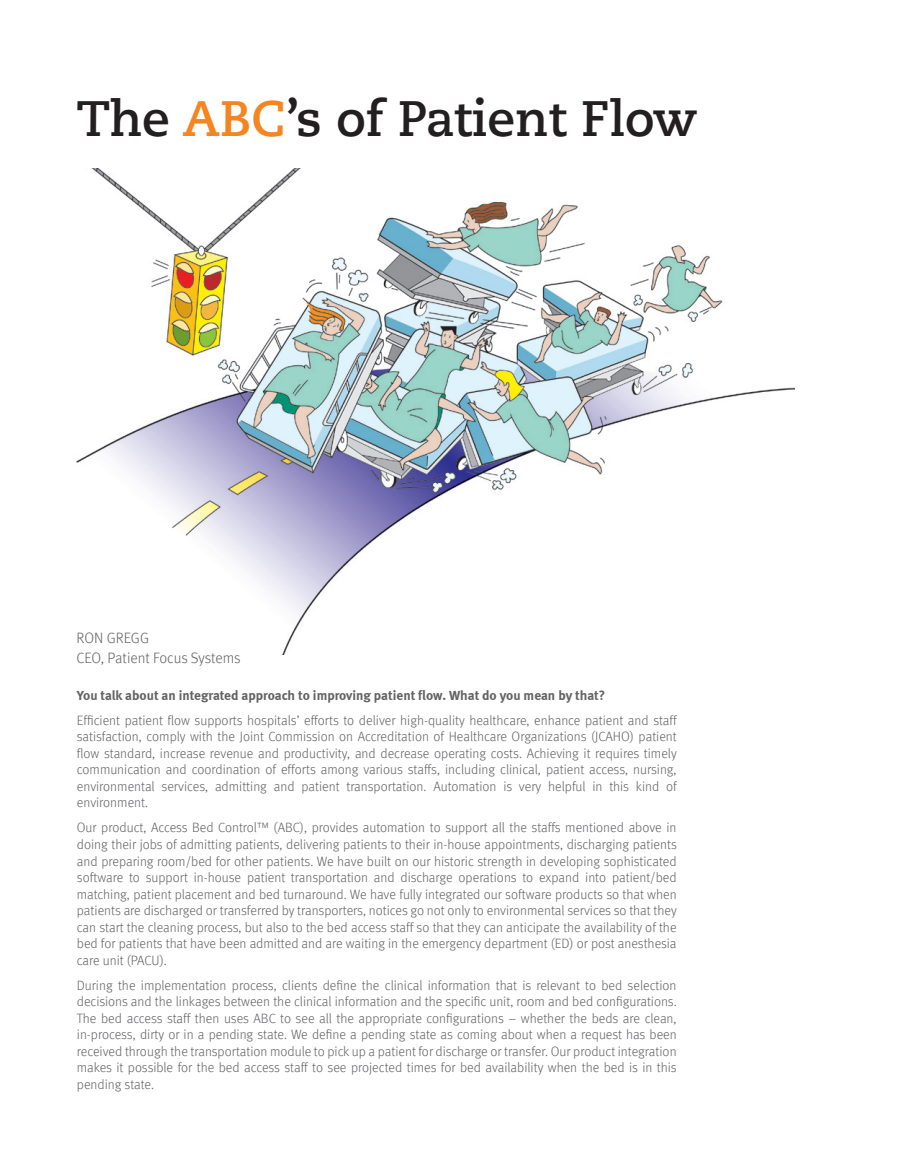
<style>
.page{position:relative;width:918px;height:1175px;background:#fff}
.page>*{position:absolute;margin:0;border:0;box-sizing:border-box;transform-origin:0 0}
.t1{font:49.5px "Caecilia Bold Os F";color:#231f20}
.t2{font:15px "Meta Light LF";letter-spacing:-.005em;color:#636366}
.t3{font:300 13.5px/16.5px "Meta";color:#636366;text-align:justify}
.t4{font:700 13.5px "Meta";color:#636366}
.s1{color:#f58520}
</style>
<div class="page">
<img style="left:76px;top:168px;width:719px;height:486px">
<p class="t1" style="left:77px;top:89px;width:622px">The <span class="s1">ABC</span>’s of Patient Flow</p>
<p class="t2" style="left:77px;top:629px;width:64px">Ron Gregg</p>
<p class="t2" style="left:77px;top:649px;width:166px">CEO, Patient Focus Systems</p>
<p class="t4" style="left:77px;top:687px;width:530px">You talk about an integrated approach to improving patient flow. What do you mean by that?</p>
<p class="t3" style="left:77px;top:712px;width:601px">Efficient patient flow supports hospitals’ efforts to deliver high-quality healthcare, enhance patient and staff satisfaction, comply with the Joint Commission on Accreditation of Healthcare Organizations (JCAHO) patient flow standard, increase revenue and productivity, and decrease operating costs. Achieving it requires timely communication and coordination of efforts among various staffs, including clinical, patient access, nursing, environmental services, admitting and patient transportation. Automation is very helpful in this kind of environment.</p>
<p class="t3" style="left:77px;top:819px;width:601px">Our product, Access Bed Control™ (ABC), provides automation to support all the staffs mentioned above in doing their jobs of admitting patients, delivering patients to their in-house appointments, discharging patients and preparing room/bed for other patients. We have built on our historic strength in developing sophisticated software to support in-house patient transportation and discharge operations to expand into patient/bed matching, patient placement and bed turnaround. We have fully integrated our software products so that when patients are discharged or transferred by transporters, notices go not only to environmental services so that they can start the cleaning process, but also to the bed access staff so that they can anticipate the availability of the bed for patients that have been admitted and are waiting in the emergency department (ED) or post anesthesia care unit (PACU).</p>
<p class="t3" style="left:77px;top:976px;width:601px">During the implementation process, clients define the clinical information that is relevant to bed selection decisions and the linkages between the clinical information and the specific unit, room and bed configurations.<br>The bed access staff then uses ABC to see all the appropriate configurations – whether the beds are clean, in-process, dirty or in a pending state. We define a pending state as coming about when a request has been received through the transportation module to pick up a patient for discharge or transfer. Our product integration makes it possible for the bed access staff to see projected times for bed availability when the bed is in this pending state.</p>
</div>
